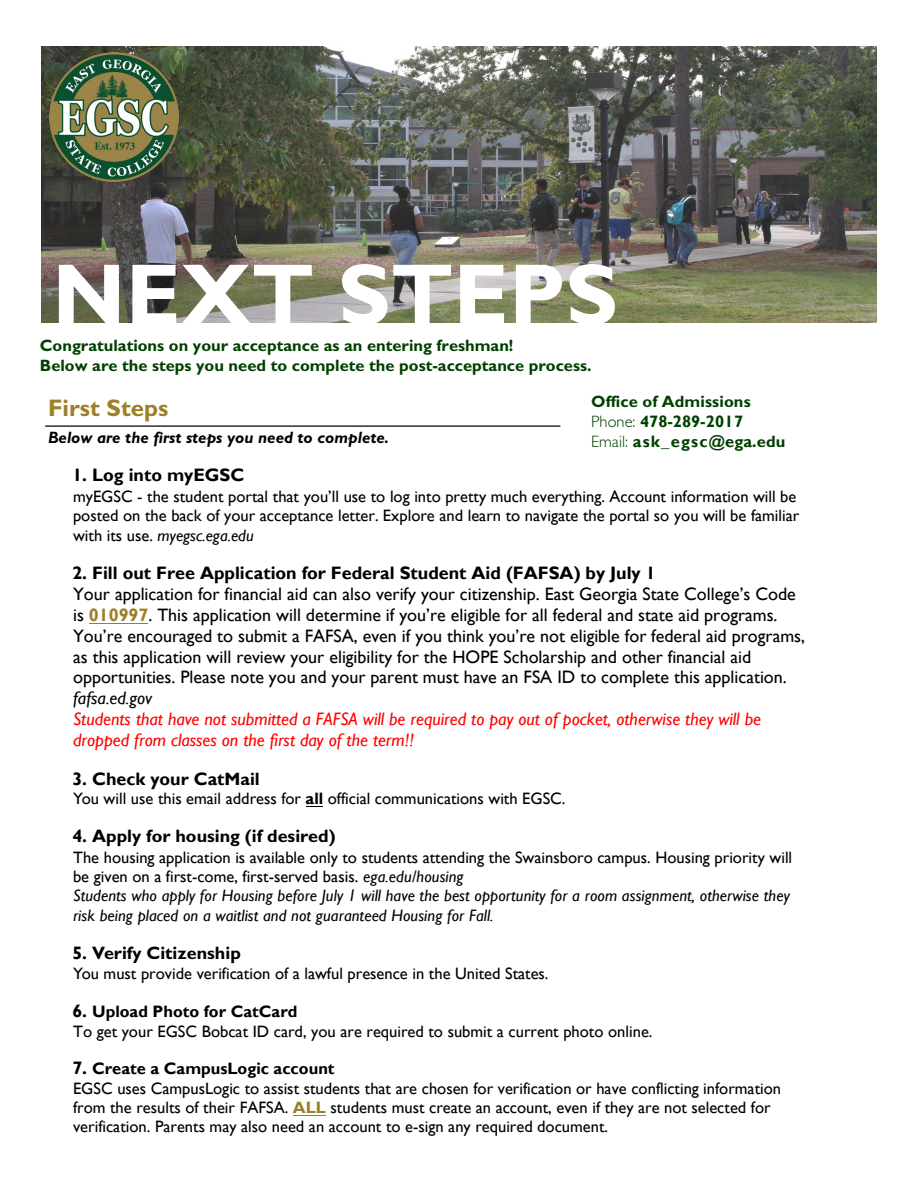
<style>
.page{position:relative;width:918px;height:1188px;background:#fff}
.page>*{position:absolute;margin:0;border:0;box-sizing:border-box;transform-origin:0 0}
.t1{font:700 87px "Gill Sans";color:#fff}
.t2{font:700 24px "Gill Sans";color:#9d8026}
.t3{font:18px/20.9px "Gill Sans";color:#000}
.t4{font:italic 18px/20.9px "Gill Sans";color:#f00}
.t5{font:700 18px "Gill Sans";color:#000}
.t6{font:700 18px "Gill Sans";color:#000}
.t7{font:italic 18px "Gill Sans";color:#000}
.t8{font:16.5px/19.5px "Gill Sans";color:#000}
.t9{font:italic 16.5px/19.4px "Gill Sans";letter-spacing:.005em;color:#000}
.t10{font:700 16.5px/19.8px "Gill Sans";color:#004000}
.t11{font:italic 700 16.5px "Gill Sans";color:#000}
.s1{font-style:italic}
.s2{font-weight:700;color:#9d8026}
.s3{font-style:inherit}
.s4{font-weight:700}
.s5{font-style:normal}
.s6{font-weight:700;font-size:18px}
.s7{font-weight:300}
</style>
<div class="page">
<img style="left:41px;top:47px;width:836px;height:276px">
<hr style="left:293px;top:1115px;width:33px;height:1px;background:#9d8026">
<svg style="left:306px;top:806px;width:17px;height:1px"></svg>
<hr style="left:89px;top:623px;width:59px;height:1px;background:#9d8026">
<hr style="left:45px;top:426px;width:515px;height:1px;background:#000">
<img style="left:50px;top:52px;width:128px;height:129px">
<h1 class="t1" style="left:52px;top:243px;width:568px">NEXT STEPS</h1>
<p class="t10" style="left:40px;top:335px;width:553px">Congratulations on your acceptance as an entering freshman!<br>Below are the steps you need to complete the post-acceptance process.</p>
<h2 class="t2" style="left:48px;top:394px;width:122px">First Steps</h2>
<p class="t11" style="left:48px;top:428px;width:343px">Below are the first steps you need to complete.</p>
<p class="t5" style="left:72px;top:465px;width:173px">1. Log into myEGSC</p>
<p class="t8" style="left:73px;top:487px;width:728px">myEGSC - the student portal that you’ll use to log into pretty much everything. Account information will be posted on the back of your acceptance letter. Explore and learn to navigate the portal so you will be familiar with its use. <span class="s1">myegsc.ega.edu</span></p>
<p class="t5" style="left:72px;top:563px;width:585px">2. Fill out Free Application for Federal Student Aid (FAFSA) by July 1</p>
<p class="t3" style="left:73px;top:584px;width:734px">Your application for financial aid can also verify your citizenship. East Georgia State College’s Code is <span class="s2">010997</span>. This application will determine if you’re eligible for all federal and state aid programs.<br>You’re encouraged to submit a FAFSA, even if you think you’re not eligible for federal aid programs, as this application will review your eligibility for the HOPE Scholarship and other financial aid opportunities. Please note you and your parent must have an FSA ID to complete this application.</p>
<p class="t7" style="left:73px;top:688px;width:80px">fafsa.ed.gov</p>
<p class="t4" style="left:73px;top:709px;width:689px">Students that have not submitted a FAFSA will be required to pay out of pocket, otherwise they will be dropped from classes on the first day of the term!!</p>
<p class="t5" style="left:72px;top:768px;width:189px">3. Check you<span class="s3">r</span> Cat<span class="s3">Mail</span></p>
<p class="t8" style="left:73px;top:789px;width:494px">You will use this email address for <span class="s4">all</span> official communications with EGSC.</p>
<p class="t6" style="left:72px;top:825px;width:265px"><span class="s3">4.</span> Apply for housing (if desired)</p>
<p class="t9" style="left:73px;top:848px;width:721px"><span class="s5">The housing application is available only to students attending the Swainsboro campus. Housing priority will be given on a first-come, first-served basis.</span> ega.edu/housing<br>Students who apply for Housing before July 1 will have the best opportunity for a room assignment, otherwise they risk being placed on a waitlist and not guaranteed Housing for Fall.</p>
<p class="t6" style="left:72px;top:942px;width:170px"><span class="s3">5.</span> Verify Citizenship</p>
<p class="t8" style="left:73px;top:964px;width:477px">You must provide verification of a lawful presence in the United States.</p>
<p class="t8" style="left:72px;top:1002px;width:582px"><span class="s6">6.</span> <span class="s4">Upload Photo for CatCard<br></span>To get your EGSC Bobcat ID card, you are required to submit a current photo online.</p>
<p class="t8" style="left:72px;top:1059px;width:710px"><span class="s6">7.</span> <span class="s4">Create</span> <span class="s4">a</span> <span class="s4">CampusLogic account<br></span>EGSC uses CampusLogic to assist students that are chosen for verification or have conflicting information from the results of their FAFSA. <span class="s2">ALL</span> students must create an account, even if they are not selected for verification. Parents may also need an account to e-sign any required document.</p>
<p class="t10" style="left:591px;top:392px;width:196px">Office of Admissions<br><span class="s7">Phone:</span> <span class="s3">478-289-2017<br></span><span class="s7">Email:</span> <span class="s3">ask_egsc</span>@<span class="s3">ega</span>.edu</p>
</div>
